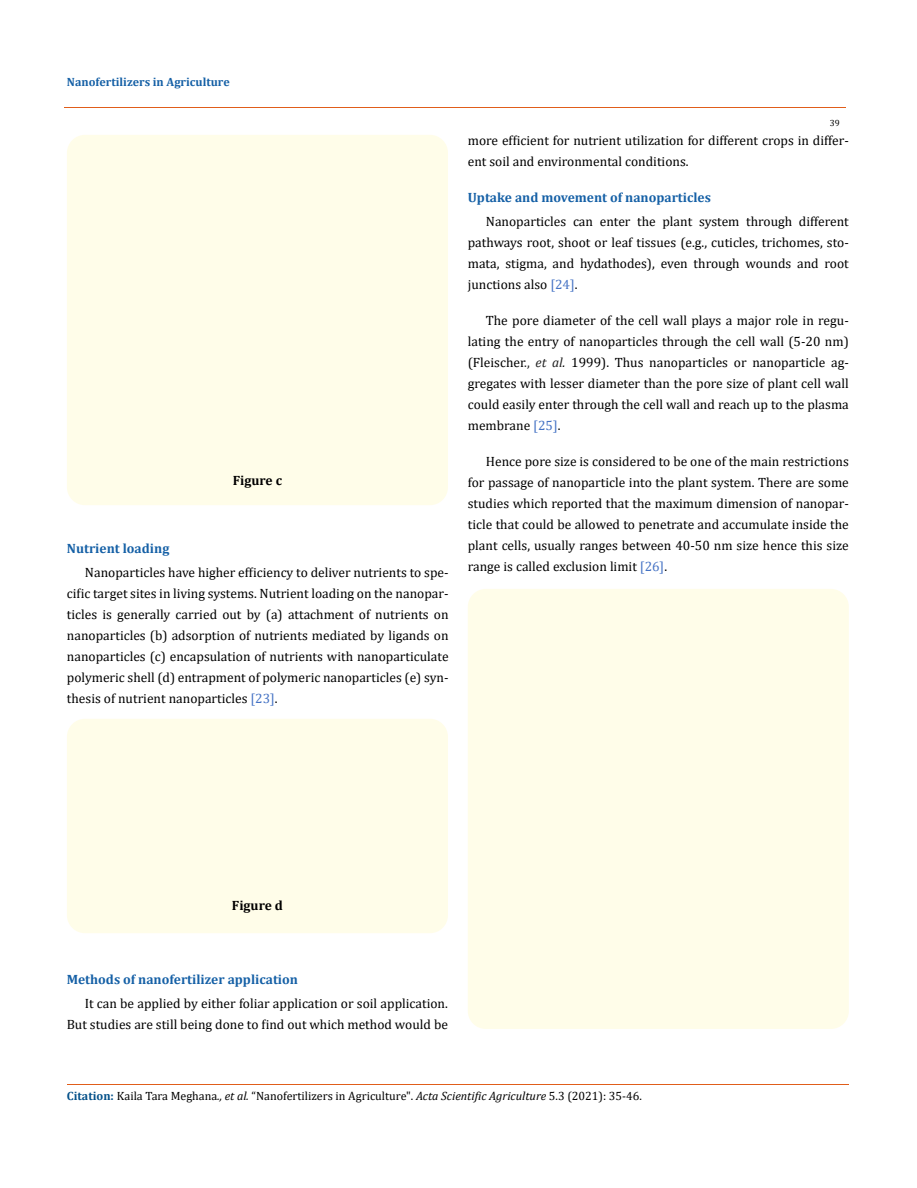
<style>
.page{position:relative;width:917px;height:1188px;background:#fff}
.page>*{position:absolute;margin:0;border:0;box-sizing:border-box;transform-origin:0 0}
.t1{font:13.5px/21px "Cambria";color:#000;text-align:justify}
.t2{font:700 13.5px "Cambria";color:#1560a6}
.t3{font:700 13.5px "Cambria";color:#000}
.t4{font:12px "Cambria";color:#000}
.t5{font:700 12px "Cambria";color:#1560a6}
.t6{font:9px "Cambria";color:#000}
.s1{color:#4472c4}
.s2{color:#222}
.s3{font-style:italic;color:#222}
.s4{font-style:italic}
.s5{font-weight:700;color:#035089}
</style>
<div class="page">
<div style="left:67px;top:135px;width:381px;height:370px;background:#fffde9;border-radius:18px"></div>
<div style="left:67px;top:719px;width:381px;height:214px;background:#fffde9;border-radius:18px"></div>
<div style="left:468px;top:589px;width:380px;height:440px;background:#fffde9;border-radius:18px"></div>
<hr style="left:64px;top:108px;width:781px;height:1px;background:#e05d1a">
<hr style="left:67px;top:1084px;width:781px;height:1px;background:#e05d1a">
<p class="t5" style="left:67px;top:73px;width:164px">Nanofertilizers in Agriculture</p>
<p class="t3" style="left:233px;top:471px;width:51px">Figure c</p>
<p class="t2" style="left:67px;top:539px;width:104px">Nutrient loading</p>
<p class="t1" style="left:67px;top:562px;width:383px;text-indent:18px">Nanoparticles have higher efficiency to deliver nutrients to spe&shy;cific target sites in living systems. Nutrient loading on the nanopar&shy;ticles is generally carried out by (a) attachment of nutrients on nanoparticles (b) adsorption of nutrients mediated by ligands on nanoparticles (c) encapsulation of nutrients with nanoparticulate polymeric shell (d) entrapment of polymeric nanoparticles (e) syn&shy;thesis of nutrient nanoparticles <span class="s1">[23]</span>.</p>
<p class="t6" style="left:829px;top:118px;width:11px">39</p>
<p class="t1" style="left:468px;top:130px;width:382px">more efficient for nutrient utilization for different crops in differ&shy;ent soil and environmental conditions.</p>
<p class="t2" style="left:468px;top:188px;width:245px">Uptake and movement of nanoparticles</p>
<p class="t1" style="left:468px;top:211px;width:382px;text-indent:18px">Nanoparticles can enter the plant system through different pathways root, shoot or leaf tissues (e.g., cuticles, trichomes, sto&shy;mata, stigma, and hydathodes), even through wounds and root junctions also <span class="s1">[24]</span>.</p>
<p class="t1" style="left:468px;top:310px;width:382px;text-indent:18px">The pore diameter of the cell wall plays a major role in regu&shy;lating the entry of nanoparticles through the cell wall (5-20 nm) (Fleischer<span class="s2">.,</span> <span class="s3">et al</span><span class="s4">.</span> 1999). Thus nanoparticles or nanoparticle ag&shy;gregates with lesser diameter than the pore size of plant cell wall could easily enter through the cell wall and reach up to the plasma membrane <span class="s1">[25]</span>.</p>
<p class="t1" style="left:468px;top:451px;width:382px;text-indent:18px">Hence pore size is considered to be one of the main restrictions for passage of nanoparticle into the plant system. There are some studies which reported that the maximum dimension of nanopar&shy;ticle that could be allowed to penetrate and accumulate inside the plant cells, usually ranges between 40-50 nm size hence this size range is called exclusion limit <span class="s1">[26]</span>.</p>
<p class="t3" style="left:232px;top:896px;width:52px">Figure d</p>
<p class="t2" style="left:67px;top:970px;width:233px">Methods of nanofertilizer application</p>
<p class="t1" style="left:67px;top:993px;width:383px;text-align:right">It can be applied by either foliar application or soil application.<br>But studies are still being done to find out which method would be</p>
<p class="t4" style="left:67px;top:1089px;width:576px"><span class="s5">Citation:</span> Kaila Tara Meghana<span class="s4">., et al.</span> “Nanofertilizers in Agriculture". <span class="s4">Acta Scientific Agriculture</span> 5.3 (2021): 35-46.</p>
</div>
